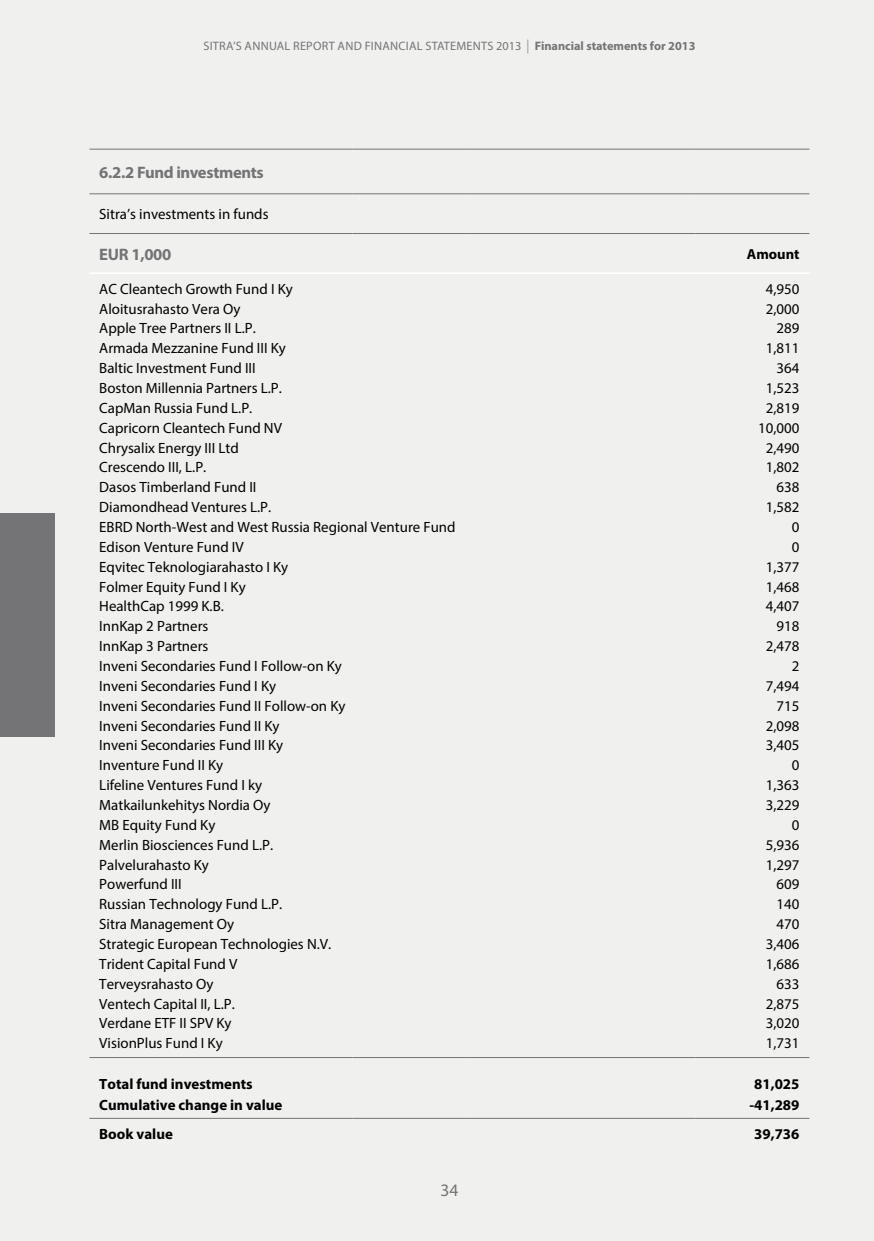
<style>
.page{position:relative;width:874px;height:1241px;background:#fff}
.page>*{position:absolute;margin:0;border:0;box-sizing:border-box;transform-origin:0 0}
.t1{font:17.5px "Myriad Pro";color:#747476}
.t2{font:700 16.62px "Myriad Pro";letter-spacing:-.02em;color:#747476}
.t3{font:14.88px "Myriad Pro";color:#000}
.t4{font:700 14.88px "Myriad Pro";color:#000}
.t5{font:700 14.53px "Myriad Pro";color:#000}
.t6{font:12.25px "Myriad Pro";letter-spacing:.02em;color:#747476}
.s1{font-weight:300;font-size:14px}
.s2{font-weight:700}
</style>
<div class="page">
<div style="left:0;top:0;width:873px;height:1240px;background:#f0f0ef"></div>
<hr style="left:89px;top:272px;width:263px;height:2px;background:#fff">
<hr style="left:352px;top:272px;width:114px;height:2px;background:#fff">
<hr style="left:466px;top:272px;width:114px;height:2px;background:#fff">
<hr style="left:580px;top:272px;width:114px;height:2px;background:#fff">
<hr style="left:694px;top:272px;width:115px;height:2px;background:#fff">
<hr style="left:89px;top:149px;width:263px;height:1px;background:#747476">
<hr style="left:352px;top:149px;width:114px;height:1px;background:#747476">
<hr style="left:466px;top:149px;width:114px;height:1px;background:#747476">
<hr style="left:580px;top:149px;width:114px;height:1px;background:#747476">
<hr style="left:694px;top:149px;width:115px;height:1px;background:#747476">
<hr style="left:89px;top:193px;width:263px;height:1px;background:#747476">
<hr style="left:352px;top:193px;width:114px;height:1px;background:#747476">
<hr style="left:466px;top:193px;width:114px;height:1px;background:#747476">
<hr style="left:580px;top:193px;width:114px;height:1px;background:#747476">
<hr style="left:694px;top:193px;width:115px;height:1px;background:#747476">
<hr style="left:89px;top:233px;width:263px;height:1px;background:#747476">
<hr style="left:352px;top:233px;width:114px;height:1px;background:#747476">
<hr style="left:466px;top:233px;width:114px;height:1px;background:#747476">
<hr style="left:580px;top:233px;width:114px;height:1px;background:#747476">
<hr style="left:694px;top:233px;width:115px;height:1px;background:#747476">
<hr style="left:89px;top:1057px;width:263px;height:1px;background:#747476">
<hr style="left:352px;top:1057px;width:114px;height:1px;background:#747476">
<hr style="left:466px;top:1057px;width:114px;height:1px;background:#747476">
<hr style="left:580px;top:1057px;width:114px;height:1px;background:#747476">
<hr style="left:694px;top:1057px;width:115px;height:1px;background:#747476">
<hr style="left:89px;top:1117px;width:263px;height:1px;background:#747476">
<hr style="left:352px;top:1117px;width:114px;height:1px;background:#747476">
<hr style="left:466px;top:1117px;width:114px;height:1px;background:#747476">
<hr style="left:580px;top:1117px;width:114px;height:1px;background:#747476">
<hr style="left:694px;top:1117px;width:115px;height:1px;background:#747476">
<div style="left:0;top:513px;width:55px;height:223px;background:#747476"></div>
<p class="t6" style="left:203px;top:38px;width:493px">SITRA’S ANNUAL REPORT AND FINANCIAL STATEMENTS 2013 <span class="s1">|</span> <span class="s2">Financial statements for 2013</span></p>
<p class="t2" style="left:99px;top:161px;width:166px">6.2.2 Fund investments</p>
<p class="t3" style="left:99px;top:205px;width:171px">Sitra’s investments in funds</p>
<p class="t2" style="left:99px;top:243px;width:74px">EUR 1,000</p>
<p class="t5" style="left:746px;top:244px;width:54px">Amount</p>
<p class="t3" style="left:99px;top:280px;width:195px">AC Cleantech Growth Fund I Ky</p>
<p class="t3" style="left:765px;top:280px;width:35px">4,950</p>
<p class="t3" style="left:99px;top:299px;width:143px">Aloitusrahasto Vera Oy</p>
<p class="t3" style="left:765px;top:299px;width:35px">2,000</p>
<p class="t3" style="left:99px;top:319px;width:158px">Apple Tree Partners II L.P.</p>
<p class="t3" style="left:776px;top:319px;width:24px">289</p>
<p class="t3" style="left:99px;top:339px;width:188px">Armada Mezzanine Fund III Ky</p>
<p class="t3" style="left:765px;top:339px;width:35px">1,811</p>
<p class="t3" style="left:99px;top:359px;width:158px">Baltic Investment Fund III</p>
<p class="t3" style="left:776px;top:359px;width:24px">364</p>
<p class="t3" style="left:99px;top:379px;width:184px">Boston Millennia Partners L.P.</p>
<p class="t3" style="left:765px;top:379px;width:35px">1,523</p>
<p class="t3" style="left:99px;top:398px;width:154px">CapMan Russia Fund L.P.</p>
<p class="t3" style="left:765px;top:398px;width:35px">2,819</p>
<p class="t3" style="left:99px;top:418px;width:184px">Capricorn Cleantech Fund NV</p>
<p class="t3" style="left:757px;top:418px;width:43px">10,000</p>
<p class="t3" style="left:99px;top:438px;width:141px">Chrysalix Energy III Ltd</p>
<p class="t3" style="left:765px;top:438px;width:35px">2,490</p>
<p class="t3" style="left:99px;top:458px;width:108px">Crescendo III, L.P.</p>
<p class="t3" style="left:765px;top:458px;width:35px">1,802</p>
<p class="t3" style="left:99px;top:478px;width:159px">Dasos Timberland Fund II</p>
<p class="t3" style="left:776px;top:478px;width:24px">638</p>
<p class="t3" style="left:99px;top:498px;width:173px">Diamondhead Ventures L.P.</p>
<p class="t3" style="left:765px;top:498px;width:35px">1,582</p>
<p class="t3" style="left:99px;top:517px;width:357px">EBRD North-West and West Russia Regional Venture Fund</p>
<p class="t3" style="left:791px;top:517px;width:9px">0</p>
<p class="t3" style="left:99px;top:537px;width:146px">Edison Venture Fund IV</p>
<p class="t3" style="left:791px;top:537px;width:9px">0</p>
<p class="t3" style="left:99px;top:557px;width:190px">Eqvitec Teknologiarahasto I Ky</p>
<p class="t3" style="left:765px;top:557px;width:35px">1,377</p>
<p class="t3" style="left:99px;top:577px;width:148px">Folmer Equity Fund I Ky</p>
<p class="t3" style="left:765px;top:577px;width:35px">1,468</p>
<p class="t3" style="left:99px;top:597px;width:126px">HealthCap 1999 K.B.</p>
<p class="t3" style="left:765px;top:597px;width:35px">4,407</p>
<p class="t3" style="left:99px;top:617px;width:111px">InnKap 2 Partners</p>
<p class="t3" style="left:776px;top:617px;width:24px">918</p>
<p class="t3" style="left:99px;top:637px;width:111px">InnKap 3 Partners</p>
<p class="t3" style="left:765px;top:637px;width:35px">2,478</p>
<p class="t3" style="left:99px;top:656px;width:244px">Inveni Secondaries Fund I Follow-on Ky</p>
<p class="t3" style="left:791px;top:656px;width:9px">2</p>
<p class="t3" style="left:99px;top:676px;width:178px">Inveni Secondaries Fund I Ky</p>
<p class="t3" style="left:765px;top:676px;width:35px">7,494</p>
<p class="t3" style="left:99px;top:696px;width:247px">Inveni Secondaries Fund II Follow-on Ky</p>
<p class="t3" style="left:776px;top:696px;width:24px">715</p>
<p class="t3" style="left:99px;top:716px;width:182px">Inveni Secondaries Fund II Ky</p>
<p class="t3" style="left:765px;top:716px;width:35px">2,098</p>
<p class="t3" style="left:99px;top:736px;width:185px">Inveni Secondaries Fund III Ky</p>
<p class="t3" style="left:765px;top:736px;width:35px">3,405</p>
<p class="t3" style="left:99px;top:756px;width:125px">Inventure Fund II Ky</p>
<p class="t3" style="left:791px;top:756px;width:9px">0</p>
<p class="t3" style="left:99px;top:775px;width:164px">Lifeline Ventures Fund I ky</p>
<p class="t3" style="left:765px;top:775px;width:35px">1,363</p>
<p class="t3" style="left:99px;top:795px;width:173px">Matkailunkehitys Nordia Oy</p>
<p class="t3" style="left:765px;top:795px;width:35px">3,229</p>
<p class="t3" style="left:99px;top:815px;width:117px">MB Equity Fund Ky</p>
<p class="t3" style="left:791px;top:815px;width:9px">0</p>
<p class="t3" style="left:99px;top:835px;width:175px">Merlin Biosciences Fund L.P.</p>
<p class="t3" style="left:765px;top:835px;width:35px">5,936</p>
<p class="t3" style="left:99px;top:855px;width:111px">Palvelurahasto Ky</p>
<p class="t3" style="left:765px;top:855px;width:35px">1,297</p>
<p class="t3" style="left:99px;top:875px;width:84px">Powerfund III</p>
<p class="t3" style="left:776px;top:875px;width:24px">609</p>
<p class="t3" style="left:99px;top:894px;width:184px">Russian Technology Fund L.P.</p>
<p class="t3" style="left:776px;top:894px;width:24px">140</p>
<p class="t3" style="left:99px;top:914px;width:136px">Sitra Management Oy</p>
<p class="t3" style="left:776px;top:914px;width:24px">470</p>
<p class="t3" style="left:99px;top:934px;width:233px">Strategic European Technologies N.V.</p>
<p class="t3" style="left:765px;top:934px;width:35px">3,406</p>
<p class="t3" style="left:99px;top:954px;width:139px">Trident Capital Fund V</p>
<p class="t3" style="left:765px;top:954px;width:35px">1,686</p>
<p class="t3" style="left:99px;top:974px;width:116px">Terveysrahasto Oy</p>
<p class="t3" style="left:776px;top:974px;width:24px">633</p>
<p class="t3" style="left:99px;top:994px;width:137px">Ventech Capital II, L.P.</p>
<p class="t3" style="left:765px;top:994px;width:35px">2,875</p>
<p class="t3" style="left:99px;top:1014px;width:134px">Verdane ETF II SPV Ky</p>
<p class="t3" style="left:765px;top:1014px;width:35px">3,020</p>
<p class="t3" style="left:99px;top:1033px;width:125px">VisionPlus Fund I Ky</p>
<p class="t3" style="left:765px;top:1033px;width:35px">1,731</p>
<p class="t4" style="left:99px;top:1073px;width:155px">Total fund investments</p>
<p class="t4" style="left:754px;top:1073px;width:47px">81,025</p>
<p class="t4" style="left:99px;top:1094px;width:184px">Cumulative change in value</p>
<p class="t4" style="left:749px;top:1094px;width:51px">-41,289</p>
<p class="t4" style="left:99px;top:1123px;width:75px">Book value</p>
<p class="t4" style="left:754px;top:1123px;width:47px">39,736</p>
<p class="t1" style="left:440px;top:1179px;width:19px">34</p>
</div>
